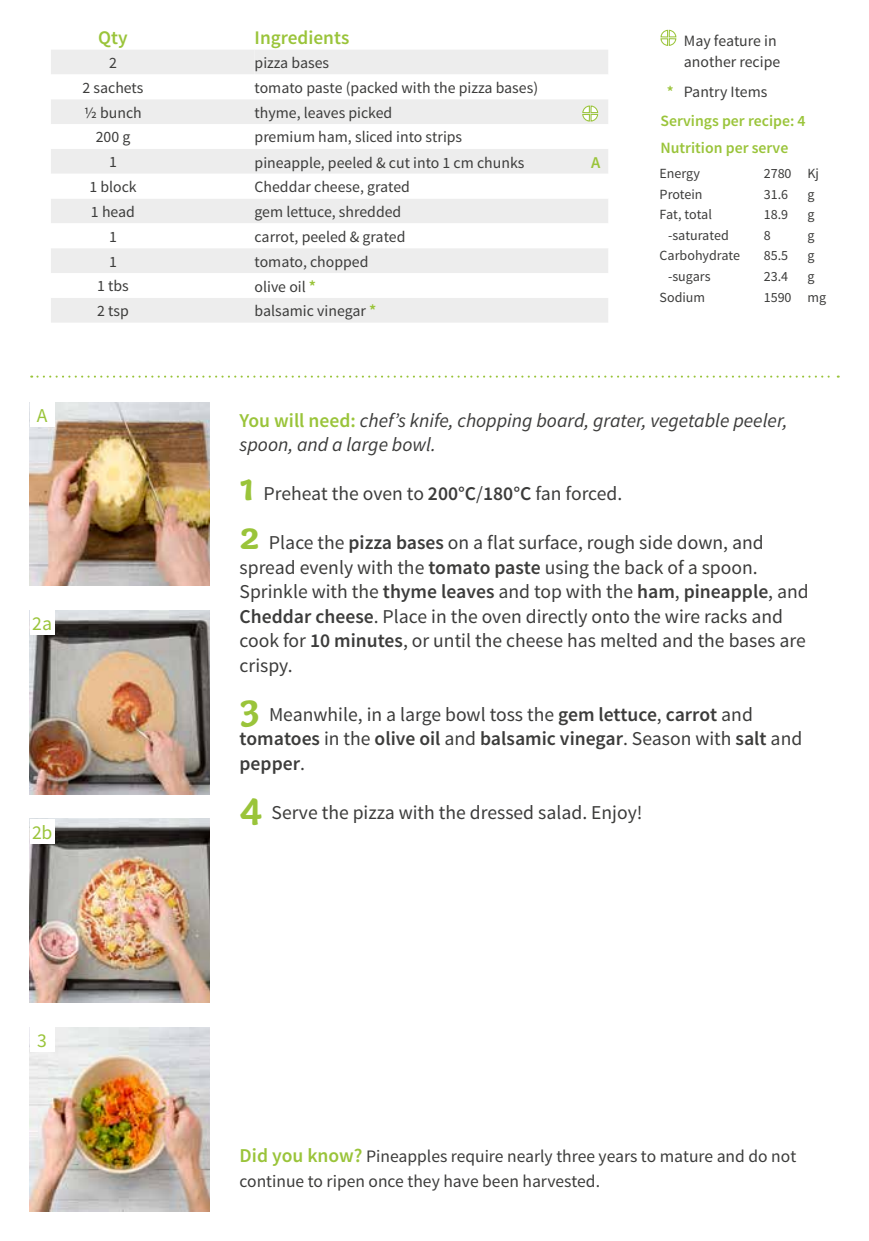
<style>
.page{position:relative;width:869px;height:1241px;background:#fff}
.page>*{position:absolute;margin:0;border:0;box-sizing:border-box;transform-origin:0 0}
.t1{font:19.6px/24.5px "Source Sans Pro";color:#3c3c3b}
.t2{font:600 19.6px/24.5px "Source Sans Pro";color:#3c3c3b}
.t3{font:italic 19.6px/24.5px "Source Sans Pro";color:#3c3c3b}
.t4{font:19.6px "Source Sans Pro";color:#9ac43a}
.t5{font:600 19.25px "Source Sans Pro";color:#9ac43a}
.t6{font:17.5px/24.5px "Source Sans Pro";color:#3c3c3b}
.t7{font:600 16.45px "Source Sans Pro";color:#9ac43a}
.t8{font:15.75px/21px "Source Sans Pro";color:#3c3c3b}
.t9{font:600 15.75px/29.8px "Source Sans Pro";color:#9ac43a}
.t10{font:14px "Source Sans Pro";color:#3c3c3b}
.s1{font-weight:600;font-size:16.45px;color:#9ac43a}
.s2{font-weight:400;color:#3c3c3b}
.s3{font-weight:600;font-style:normal;color:#9ac43a}
.s4{font-family:"Capucine Basic";font-weight:700;font-size:41.12px;color:#9ac43a}
.s5{font-weight:600}
.s6{font-weight:400}
.s7{font-weight:600;font-size:19.6px;color:#9ac43a}
</style>
<div class="page">
<svg style="left:31px;top:375px;width:807px;height:2px"></svg>
<svg style="left:660px;top:29px;width:16px;height:17px"></svg>
<div style="left:51px;top:50px;width:557px;height:272px;background:#ededed"></div>
<svg style="left:51px;top:74px;width:557px;height:224px"></svg>
<img style="left:30px;top:818px;width:180px;height:184px">
<img style="left:30px;top:402px;width:180px;height:184px">
<img style="left:30px;top:610px;width:180px;height:184px">
<img style="left:30px;top:1027px;width:180px;height:184px">
<div style="left:30px;top:402px;width:25px;height:25px;background:#fff"></div>
<div style="left:30px;top:610px;width:25px;height:25px;background:#fff"></div>
<div style="left:30px;top:1027px;width:25px;height:25px;background:#fff"></div>
<div style="left:30px;top:818px;width:25px;height:25px;background:#fff"></div>
<svg style="left:581px;top:105px;width:17px;height:17px"></svg>
<p class="t5" style="left:98px;top:26px;width:31px">Qty</p>
<p class="t5" style="left:254px;top:26px;width:96px">Ingredients</p>
<p class="t8" style="left:109px;top:52px;width:9px">2</p>
<p class="t8" style="left:254px;top:52px;width:76px">pizza bases</p>
<p class="t8" style="left:82px;top:77px;width:62px">2 sachets</p>
<p class="t8" style="left:254px;top:77px;width:285px">tomato paste (packed with the pizza bases)</p>
<p class="t8" style="left:84px;top:102px;width:59px">½ bunch</p>
<p class="t8" style="left:254px;top:102px;width:139px">thyme, leaves picked</p>
<p class="t8" style="left:96px;top:127px;width:36px">200 g</p>
<p class="t8" style="left:254px;top:127px;width:209px">premium ham, sliced into strips</p>
<p class="t8" style="left:109px;top:152px;width:9px">1</p>
<p class="t8" style="left:254px;top:152px;width:271px">pineapple, peeled &amp; cut into 1 cm chunks</p>
<p class="t7" style="left:591px;top:152px;width:11px">A</p>
<p class="t8" style="left:89px;top:176px;width:49px">1 block</p>
<p class="t8" style="left:254px;top:176px;width:157px">Cheddar cheese, grated</p>
<p class="t8" style="left:91px;top:201px;width:45px">1 head</p>
<p class="t8" style="left:254px;top:201px;width:148px">gem lettuce, shredded</p>
<p class="t8" style="left:109px;top:226px;width:9px">1</p>
<p class="t8" style="left:254px;top:226px;width:152px">carrot, peeled &amp; grated</p>
<p class="t8" style="left:109px;top:251px;width:9px">1</p>
<p class="t8" style="left:254px;top:251px;width:115px">tomato, chopped</p>
<p class="t8" style="left:97px;top:276px;width:33px">1 tbs</p>
<p class="t8" style="left:254px;top:276px;width:63px">olive oil <span class="s1">*</span></p>
<p class="t8" style="left:97px;top:300px;width:33px">2 tsp</p>
<p class="t8" style="left:254px;top:301px;width:123px">balsamic vinegar <span class="s1">*</span></p>
<p class="t8" style="left:683px;top:30px;width:98px">May feature in another recipe</p>
<p class="t9" style="left:660px;top:77px;width:147px;text-indent:6px">* <span class="s2">Pantry Items<br></span>Servings per recipe: 4</p>
<p class="t9" style="left:660px;top:133px;width:129px">Nutrition per serve</p>
<p class="t10" style="left:659px;top:165px;width:42px">Energy</p>
<p class="t10" style="left:763px;top:165px;width:57px">2780 Kj</p>
<p class="t10" style="left:659px;top:185px;width:45px">Protein</p>
<p class="t10" style="left:763px;top:185px;width:26px">31.6</p>
<p class="t10" style="left:807px;top:185px;width:9px">g</p>
<p class="t10" style="left:659px;top:206px;width:54px">Fat, total</p>
<p class="t10" style="left:763px;top:206px;width:26px">18.9</p>
<p class="t10" style="left:807px;top:206px;width:9px">g</p>
<p class="t10" style="left:667px;top:226px;width:62px">-saturated</p>
<p class="t10" style="left:763px;top:226px;width:8px">8</p>
<p class="t10" style="left:807px;top:226px;width:9px">g</p>
<p class="t10" style="left:659px;top:247px;width:82px">Carbohydrate</p>
<p class="t10" style="left:763px;top:247px;width:26px">85.5</p>
<p class="t10" style="left:807px;top:247px;width:9px">g</p>
<p class="t10" style="left:667px;top:267px;width:44px">-sugars</p>
<p class="t10" style="left:763px;top:267px;width:26px">23.4</p>
<p class="t10" style="left:807px;top:267px;width:9px">g</p>
<p class="t10" style="left:659px;top:289px;width:47px">Sodium</p>
<p class="t10" style="left:763px;top:289px;width:64px">1590 mg</p>
<p class="t4" style="left:37px;top:403px;width:12px">A</p>
<p class="t4" style="left:32px;top:611px;width:21px">2a</p>
<p class="t4" style="left:32px;top:819px;width:22px">2b</p>
<p class="t3" style="left:239px;top:408px;width:549px"><span class="s3">You will need:</span> chef’s knife, chopping board, grater, vegetable peeler, spoon, and a large bowl.</p>
<p class="t1" style="left:239px;top:481px;width:384px"><span class="s4">1</span> Preheat the oven to <span class="s5">200°C</span>/<span class="s5">180°C</span> fan forced.</p>
<p class="t1" style="left:239px;top:530px;width:570px"><span class="s4">2</span> Place the <span class="s5">pizza bases</span> on a flat surface, rough side down, and spread evenly with the <span class="s5">tomato paste</span> using the back of a spoon.<br>Sprinkle with the <span class="s5">thyme leaves</span> and top with the <span class="s5">ham</span>, <span class="s5">pineapple</span>, and <span class="s5">Cheddar cheese</span>. Place in the oven directly onto the wire racks and cook for <span class="s5">10 minutes</span>, or until the cheese has melted and the bases are crispy.</p>
<p class="t2" style="left:239px;top:702px;width:564px"><span class="s4">3</span> <span class="s6">Meanwhile, in a large bowl toss the</span> gem lettuce<span class="s6">,</span> carrot <span class="s6">and </span>tomatoes <span class="s6">in the</span> olive oil <span class="s6">and</span> balsamic vinegar<span class="s6">. Season with</span> salt <span class="s6">and </span>pepper<span class="s6">.</span></p>
<p class="t1" style="left:239px;top:800px;width:404px"><span class="s4">4</span> Serve the pizza with the dressed salad. Enjoy!</p>
<p class="t4" style="left:37px;top:1028px;width:11px">3</p>
<p class="t6" style="left:239px;top:1144px;width:558px"><span class="s7">Did you know?</span> Pineapples require nearly three years to mature and do not continue to ripen once they have been harvested.</p>
</div>
